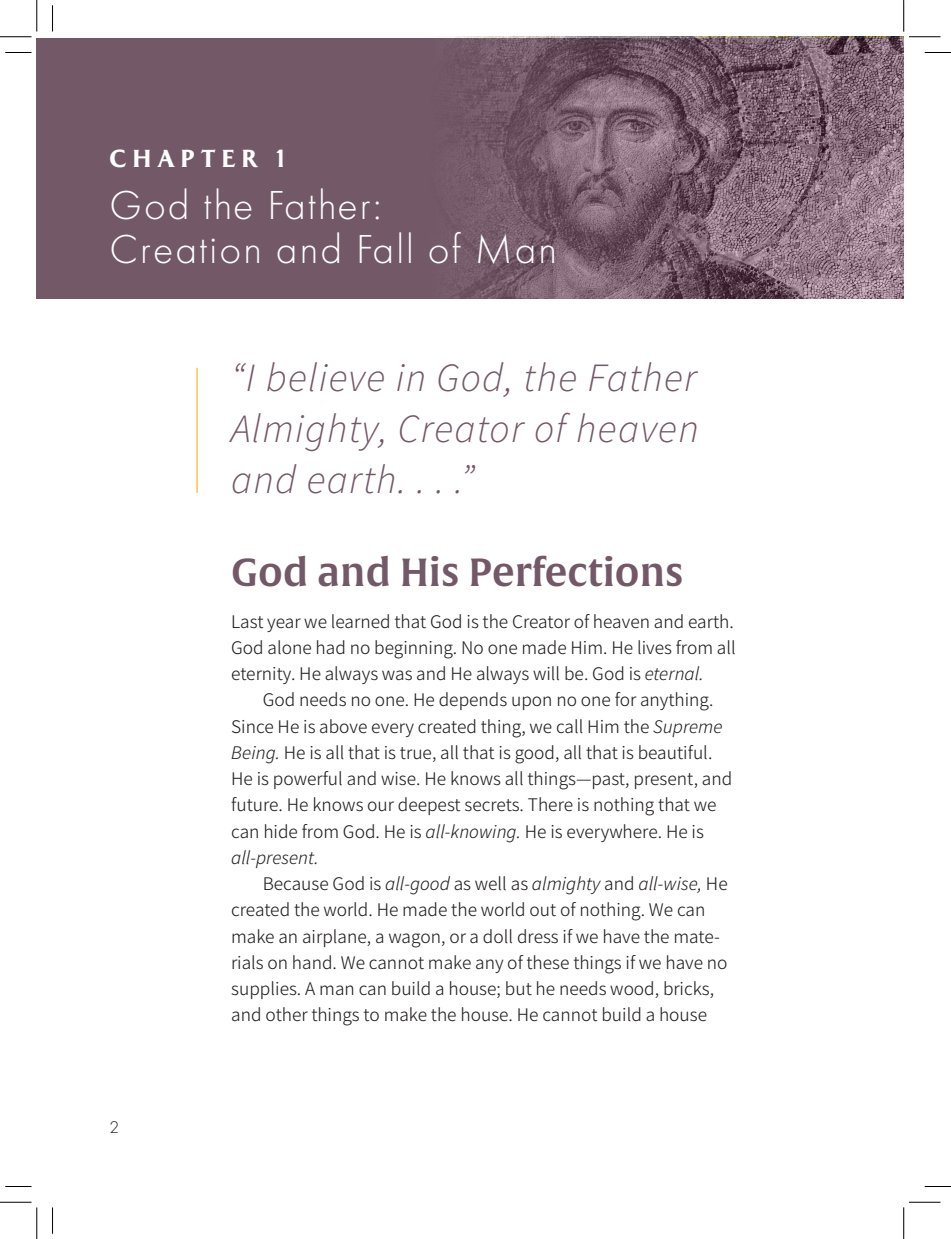
<style>
.page{position:relative;width:951px;height:1239px;background:#fff}
.page>*{position:absolute;margin:0;border:0;box-sizing:border-box;transform-origin:0 0}
.Chapter_title{font:300 42px/43.8px "Futura PT";letter-spacing:.05em;color:#fff}
.pull_quotes_with_ver{font:italic 40.07px/50.8px "Source Sans Variable";letter-spacing:.03em;color:#735867;text-align:justify}
.Lesson_title_space_b{font:38.5px "Alverata Sb";color:#735867}
.Chapter{font:700 24.5px "Majesty";letter-spacing:.25em;color:#fff}
.Body_indent{font:19.25px/26.2px "Source Sans Variable";color:#231f20}
.Body_no_indent{font:19.25px/26.2px "Source Sans Variable";color:#231f20;text-align:justify}
.t1{font:300 17.5px "Futura PT";color:#231f20}
.s1{font-style:italic}
</style>
<div class="page">
<div style="left:37px;top:38px;width:866px;height:260px;background:#735867"></div>
<img style="left:441px;top:37px;width:462px;height:261px">
<hr style="left:196px;top:368px;width:2px;height:125px;background:#fecb64">
<svg style="left:5px;top:52px;width:27px;height:1px"></svg>
<svg style="left:924px;top:52px;width:26px;height:1px"></svg>
<svg style="left:5px;top:1186px;width:27px;height:1px"></svg>
<svg style="left:924px;top:1186px;width:26px;height:1px"></svg>
<svg style="left:52px;top:5px;width:1px;height:27px"></svg>
<svg style="left:52px;top:1208px;width:1px;height:26px"></svg>
<hr style="left:0;top:36px;width:32px;height:1px;background:#000">
<hr style="left:908px;top:36px;width:32px;height:1px;background:#000">
<hr style="left:0;top:1202px;width:32px;height:1px;background:#000">
<hr style="left:908px;top:1202px;width:32px;height:1px;background:#000">
<hr style="left:36px;top:0;width:1px;height:32px;background:#000">
<hr style="left:36px;top:1208px;width:1px;height:31px;background:#000">
<hr style="left:903px;top:0;width:1px;height:32px;background:#000">
<hr style="left:903px;top:1208px;width:1px;height:31px;background:#000">
<p class="Chapter" style="left:109px;top:143px;width:177px">CHAPTER 1</p>
<p class="Chapter_title" style="left:109px;top:184px;width:449px">God the Father:<br>Creation and Fall of Man</p>
<p class="pull_quotes_with_ver" style="left:231px;top:353px;width:469px">“I believe in God, the Father Almighty, Creator of heaven and earth. . . .”</p>
<p class="t1" style="left:109px;top:1117px;width:11px">2</p>
<p class="Lesson_title_space_b" style="left:231px;top:548px;width:454px">God and His Perfections</p>
<p class="Body_no_indent" style="left:231px;top:608px;width:506px">Last year we learned that God is the Creator of heaven and earth.<br>God alone had no beginning. No one made Him. He lives from all eternity. He always was and He always will be. God is <span class="s1">eternal.</span></p>
<p class="Body_indent" style="left:231px;top:687px;width:502px;text-indent:32px">God needs no one. He depends upon no one for anything.<br>Since He is above every created thing, we call Him the <span class="s1">Supreme Being.</span> He is all that is true, all that is good, all that is beautiful.<br>He is powerful and wise. He knows all things—past, present, and future. He knows our deepest secrets. There is nothing that we can hide from God. He is <span class="s1">all-knowing.</span> He is everywhere. He is <span class="s1">all-present.</span></p>
<p class="Body_indent" style="left:231px;top:871px;width:498px;text-indent:32px">Because God is <span class="s1">all-good</span> as well as <span class="s1">almighty</span> and <span class="s1">all-wise,</span> He created the world. He made the world out of nothing. We can make an airplane, a wagon, or a doll dress if we have the mate&shy;rials on hand. We cannot make any of these things if we have no supplies. A man can build a house; but he needs wood, bricks, and other things to make the house. He cannot build a house</p>
</div>
